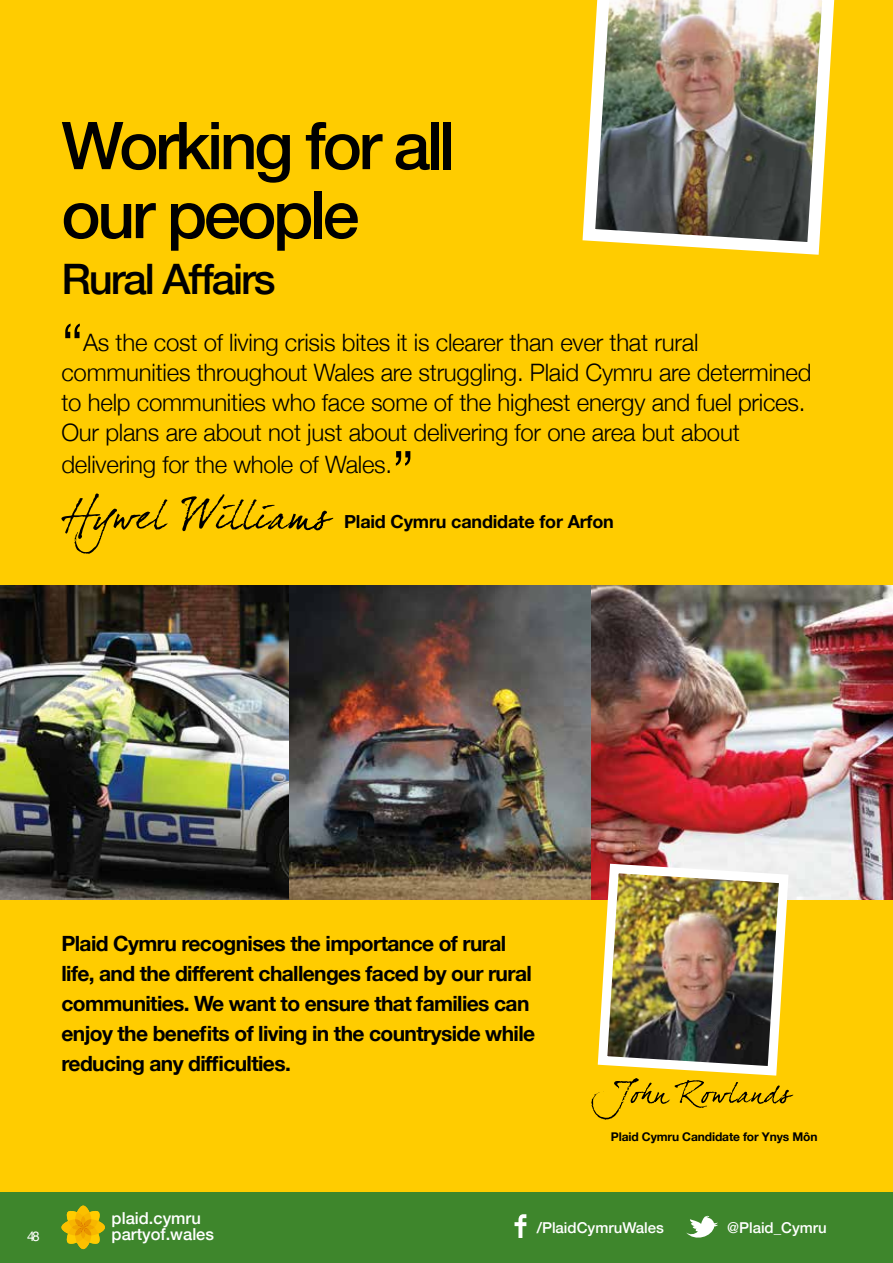
<style>
.page{position:relative;width:893px;height:1263px;background:#fff}
.page>*{position:absolute;margin:0;border:0;box-sizing:border-box;transform-origin:0 0}
.t1{font:500 66px/69px "Helvetica Neue";letter-spacing:-.05em;color:#000}
.t2{font:300 60px "Helvetica Neue";color:#000}
.t3{font:500 42px "Helvetica Neue";letter-spacing:-.05em;color:#000}
.t4{font:300 24px/30.3px "Helvetica Neue";letter-spacing:-.01em;color:#000}
.t5{font:700 21px/30px "Helvetica Neue";letter-spacing:-.03em;color:#000}
.t6{font:700 18px "Helvetica Neue";letter-spacing:-.01em;color:#000}
.t7{font:500 16.5px/16.5px "Helvetica Neue";color:#fff}
.t8{font:500 15px "Helvetica Neue";color:#fff}
.t9{font:13.5px "Helvetica Neue";color:#fff}
.t10{font:700 12px "Helvetica Neue";letter-spacing:-.01em;color:#000}
</style>
<div class="page">
<div style="left:0;top:1191px;width:893px;height:72px;background:#3e862c"></div>
<svg style="left:61px;top:1205px;width:44px;height:44px"></svg>
<svg style="left:514px;top:1214px;width:12px;height:24px"></svg>
<svg style="left:686px;top:1216px;width:32px;height:22px"></svg>
<div style="left:0;top:0;width:893px;height:1191px;background:#fc0"></div>
<svg style="left:61px;top:493px;width:272px;height:61px"></svg>
<img style="left:0;top:585px;width:893px;height:315px">
<img style="left:582px;top:0;width:253px;height:255px">
<img style="left:591px;top:859px;width:202px;height:261px">
<h1 class="t1" style="left:61px;top:106px;width:396px">Working for all our people</h1>
<h3 class="t3" style="left:61px;top:246px;width:216px">Rural Affairs</h3>
<h2 class="t2" style="left:61px;top:297px;width:24px">“</h2>
<p class="t4" style="left:61px;top:326px;width:752px;text-indent:22px">As the cost of living crisis bites it is clearer than ever that rural communities throughout Wales are struggling. Plaid Cymru are determined to help communities who face some of the highest energy and fuel prices.<br>Our plans are about not just about delivering for one area but about delivering for the whole of Wales.</p>
<h2 class="t2" style="left:392px;top:424px;width:24px">”</h2>
<p class="t6" style="left:344px;top:508px;width:271px">Plaid Cymru candidate for Arfon</p>
<p class="t5" style="left:61px;top:929px;width:475px">Plaid Cymru recognises the importance of rural life, and the different challenges faced by our rural communities. We want to ensure that families can enjoy the benefits of living in the countryside while reducing any difficulties.</p>
<p class="t10" style="left:611px;top:1127px;width:208px">Plaid Cymru Candidate for Ynys Môn</p>
<p class="t9" style="left:27px;top:1226px;width:14px">48</p>
<p class="t7" style="left:112px;top:1208px;width:104px">plaid.cymru partyof.wales</p>
<p class="t8" style="left:537px;top:1216px;width:129px">/PlaidCymruWales</p>
<p class="t8" style="left:727px;top:1216px;width:101px">@Plaid_Cymru</p>
</div>
